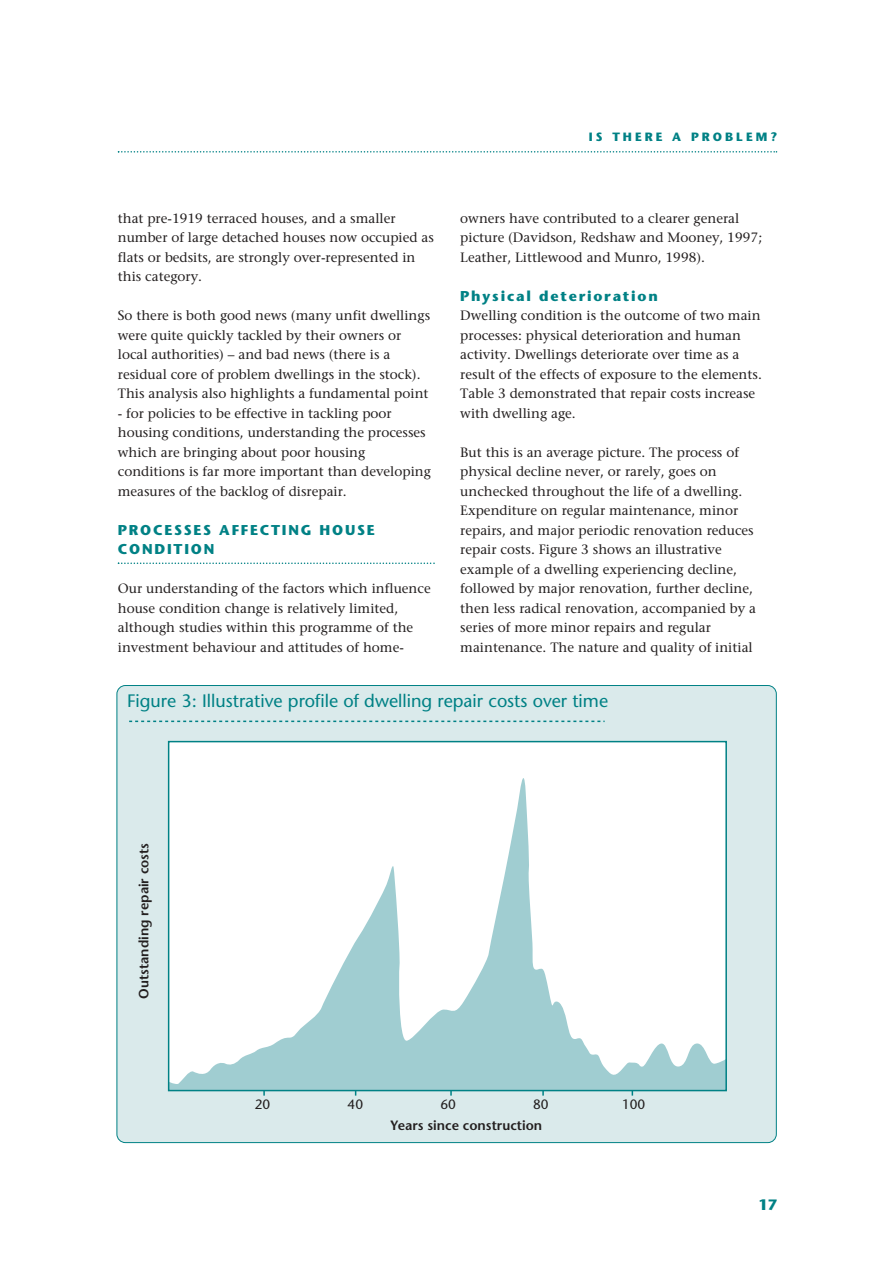
<style>
.page{position:relative;width:893px;height:1263px;background:#fff}
.page>*{position:absolute;margin:0;border:0;box-sizing:border-box;transform-origin:0 0}
.t1{font:18px "Stone Sans";color:#008185}
.t2{font:700 15px "Stone Sans";color:#008185}
.t3{font:700 14.25px/19.5px "Stone Sans";letter-spacing:.125em;color:#008185}
.t4{font:13.5px/19.5px "Stone Serif";color:#231f1f}
.t5{font:600 13.5px "Stone Sans";color:#231f1f}
.t6{font:13.5px "Stone Sans";color:#231f1f}
.t7{font:700 12px "Stone Sans";letter-spacing:.25em;color:#008185}
</style>
<div class="page">
<svg style="left:118px;top:563px;width:317px;height:1px"></svg>
<svg style="left:118px;top:151px;width:659px;height:2px"></svg>
<div style="left:116px;top:685px;width:660px;height:458px;background:#daeaeb;border:1px solid #008185;border-radius:9px"></div>
<svg style="left:129px;top:721px;width:475px;height:1px"></svg>
<div style="left:169px;top:742px;width:557px;height:349px;background:#fff"></div>
<svg style="left:171px;top:778px;width:553px;height:310px"></svg>
<div style="left:168px;top:741px;width:559px;height:350px;border:2px solid #008185"></div>
<p class="t7" style="left:589px;top:132px;width:190px">IS THERE A PROBLEM?</p>
<p class="t4" style="left:118px;top:209px;width:317px">that pre-1919 terraced houses, and a smaller number of large detached houses now occupied as flats or bedsits, are strongly over-represented in this category.</p>
<p class="t4" style="left:118px;top:307px;width:314px">So there is both good news (many unfit dwellings were quite quickly tackled by their owners or local authorities) – and bad news (there is a residual core of problem dwellings in the stock).<br>This analysis also highlights a fundamental point</p>
<p class="t4" style="left:118px;top:404px;width:315px">- for policies to be effective in tackling poor housing conditions, understanding the processes which are bringing about poor housing conditions is far more important than developing measures of the backlog of disrepair.</p>
<p class="t3" style="left:118px;top:521px;width:258px">PROCESSES AFFECTING HOUSE<br>CONDITION</p>
<p class="t4" style="left:118px;top:580px;width:314px">Our understanding of the factors which influence house condition change is relatively limited, although studies within this programme of the investment behaviour and attitudes of home-</p>
<p class="t4" style="left:460px;top:209px;width:303px">owners have contributed to a clearer general picture (Davidson, Redshaw and Mooney, 1997;<br>Leather, Littlewood and Munro, 1998).</p>
<p class="t3" style="left:460px;top:287px;width:199px">Physical deterioration</p>
<p class="t4" style="left:460px;top:307px;width:303px">Dwelling condition is the outcome of two main processes: physical deterioration and human activity. Dwellings deteriorate over time as a result of the effects of exposure to the elements.<br>Table 3 demonstrated that repair costs increase with dwelling age.</p>
<p class="t4" style="left:460px;top:443px;width:297px">But this is an average picture. The process of physical decline never, or rarely, goes on unchecked throughout the life of a dwelling.<br>Expenditure on regular maintenance, minor repairs, and major periodic renovation reduces repair costs. Figure 3 shows an illustrative example of a dwelling experiencing decline, followed by major renovation, further decline, then less radical renovation, accompanied by a series of more minor repairs and regular maintenance. The nature and quality of initial</p>
<h1 class="t1" style="left:127px;top:694px;width:482px">Figure 3: Illustrative profile of dwelling repair costs over time</h1>
<p class="t5" style="left:139px;top:999px;width:157px;rotate:-90deg">Outstanding repair costs</p>
<p class="t6" style="left:255px;top:1100px;width:17px">20</p>
<p class="t6" style="left:347px;top:1100px;width:17px">40</p>
<p class="t6" style="left:440px;top:1100px;width:17px">60</p>
<p class="t6" style="left:533px;top:1100px;width:17px">80</p>
<p class="t5" style="left:390px;top:1120px;width:153px">Years since construction</p>
<p class="t6" style="left:622px;top:1100px;width:25px">100</p>
<p class="t2" style="left:758px;top:1199px;width:20px">17</p>
</div>
